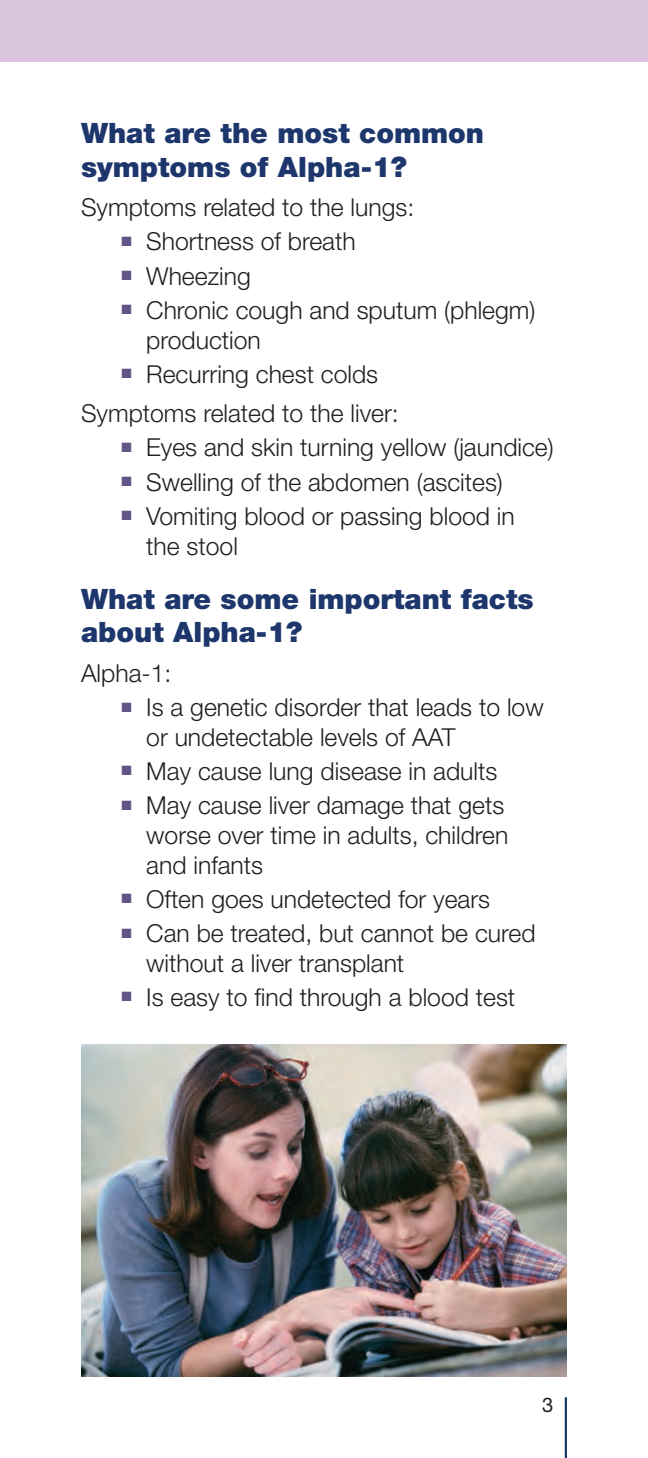
<style>
.page{position:relative;width:648px;height:1458px;background:#fff}
.page>*{position:absolute;margin:0;border:0;box-sizing:border-box;transform-origin:0 0}
.t1{font:900 28.12px/33.8px "Helvetica Neue";color:#1d366c}
.t2{font:300 24.75px/29.7px "Helvetica Neue LT Std";color:#231f20}
.t3{font:20.25px "Helvetica Neue LT Std";color:#231f20}
</style>
<div class="page">
<div style="left:0;top:0;width:648px;height:62px;background:#dac4de"></div>
<hr style="left:565px;top:1397px;width:2px;height:61px;background:#1d366c">
<img style="left:81px;top:1045px;width:486px;height:332px">
<p class="t1" style="left:81px;top:116px;width:405px">What are the most common symptoms of Alpha-1?</p>
<p class="t2" style="left:81px;top:192px;width:335px">Symptoms related to the lungs:</p>
<p class="t2" style="left:122px;top:226px;width:236px"><sup>■</sup> Shortness of breath</p>
<p class="t2" style="left:122px;top:261px;width:131px"><sup>■</sup> Wheezing</p>
<p class="t2" style="left:146px;top:295px;width:391px;text-indent:-25px"><sup>■</sup> Chronic cough and sputum (phlegm) production</p>
<p class="t2" style="left:81px;top:354px;width:319px;line-height:39.4px;text-indent:40px"><sup>■</sup> Recurring chest colds<br>Symptoms related to the liver:</p>
<p class="t2" style="left:122px;top:432px;width:434px"><sup>■</sup> Eyes and skin turning yellow (jaundice)</p>
<p class="t2" style="left:122px;top:467px;width:383px"><sup>■</sup> Swelling of the abdomen (ascites)</p>
<p class="t2" style="left:146px;top:501px;width:370px;text-indent:-25px"><sup>■</sup> Vomiting blood or passing blood in the stool</p>
<p class="t1" style="left:81px;top:582px;width:454px">What are some important facts about Alpha-1?</p>
<p class="t2" style="left:81px;top:658px;width:92px">Alpha-1:</p>
<p class="t2" style="left:146px;top:692px;width:399px;text-indent:-25px"><sup>■</sup> Is a genetic disorder that leads to low or undetectable levels of AAT</p>
<p class="t2" style="left:122px;top:756px;width:377px"><sup>■</sup> May cause lung disease in adults</p>
<p class="t2" style="left:146px;top:790px;width:364px;text-indent:-25px"><sup>■</sup> May cause liver damage that gets worse over time in adults, children and infants</p>
<p class="t2" style="left:122px;top:884px;width:370px"><sup>■</sup> Often goes undetected for years</p>
<p class="t2" style="left:146px;top:918px;width:391px;text-indent:-25px"><sup>■</sup> Can be treated, but cannot be cured without a liver transplant</p>
<p class="t2" style="left:122px;top:982px;width:395px"><sup>■</sup> Is easy to find through a blood test</p>
<p class="t3" style="left:542px;top:1392px;width:13px">3</p>
</div>
